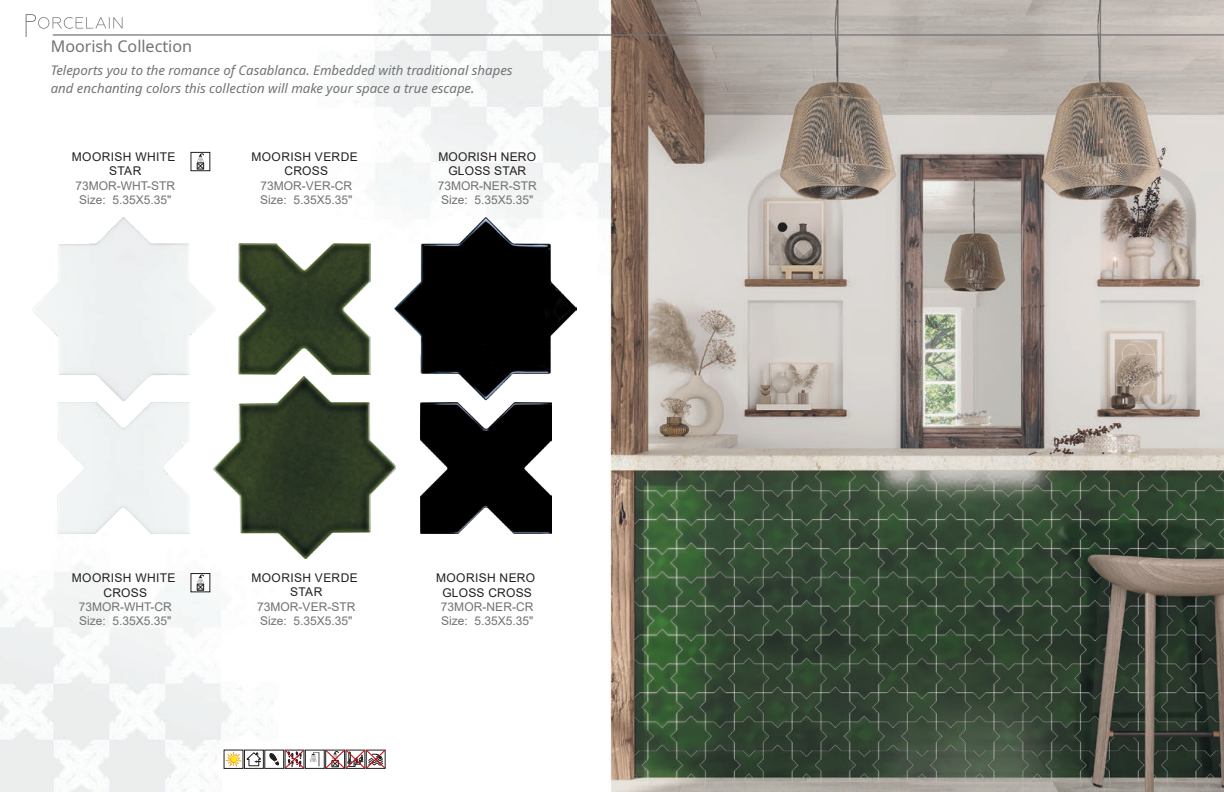
<style>
.page{position:relative;width:1224px;height:792px;background:#fff}
.page>*{position:absolute;margin:0;border:0;box-sizing:border-box;transform-origin:0 0}
.t1{font:16.1px "Noto Sans";color:#717275}
.t2{font:italic 13.2px/17.6px "Noto Sans";color:#717275}
.t3{font:12px/14.4px "Arial";letter-spacing:.02em;color:#717275;text-align:center}
.t4{font:12px/14.4px "Arial";color:#717275;text-align:center}
.s1{color:#231f20}
.s2{font-style:inherit}
</style>
<div class="page">
<img style="left:0;top:0;width:1224px;height:792px">
<img style="left:420px;top:402px;width:131px;height:131px">
<img style="left:394px;top:217px;width:183px;height:183px">
<img style="left:58px;top:402px;width:131px;height:131px">
<img style="left:213px;top:376px;width:183px;height:183px">
<img style="left:239px;top:243px;width:131px;height:131px">
<img style="left:32px;top:217px;width:183px;height:183px">
<svg style="left:26px;top:14px;width:96px;height:23px"></svg>
<hr style="left:53px;top:34px;width:1171px;height:2px;background:#717275">
<div style="left:224px;top:750px;width:19px;height:19px;border:1px solid #231f20"></div>
<div style="left:244px;top:750px;width:20px;height:19px;border:1px solid #231f20"></div>
<svg style="left:226px;top:752px;width:36px;height:15px"></svg>
<div style="left:265px;top:750px;width:19px;height:18px;background:#fff"></div>
<svg style="left:319px;top:752px;width:3px;height:15px"></svg>
<svg style="left:269px;top:749px;width:50px;height:21px"></svg>
<svg style="left:325px;top:749px;width:61px;height:21px"></svg>
<div style="left:191px;top:574px;width:19px;height:18px;background:#fff"></div>
<div style="left:191px;top:573px;width:19px;height:19px;border:1px solid #231f20"></div>
<svg style="left:197px;top:574px;width:8px;height:17px"></svg>
<div style="left:191px;top:152px;width:19px;height:19px;background:#fff"></div>
<div style="left:191px;top:152px;width:19px;height:19px;border:1px solid #231f20"></div>
<svg style="left:197px;top:153px;width:8px;height:16px"></svg>
<h1 class="t1" style="left:51px;top:35px;width:143px">Moorish Collection</h1>
<p class="t2" style="left:51px;top:62px;width:463px">Teleports you to the romance of Casablanca. Embedded with traditional shapes and enchanting colors this collection will make your space a true escape.</p>
<p class="t4" style="left:72px;top:149px;width:105px"><span class="s1">MOORISH WHITE<br>STAR<br></span><span class="s2">73</span>MOR-WHT-STR<br>Size: 5.35X5.35"</p>
<p class="t3" style="left:251px;top:149px;width:108px"><span class="s1">MOORISH VERDE<br>CROSS<br></span><span class="s2">73</span>MOR-VER-CR<br>Size: 5.35X5.35"</p>
<p class="t3" style="left:438px;top:149px;width:101px"><span class="s1">MOORISH NERO<br>GLOSS STAR<br></span><span class="s2">73</span>MOR-NER-STR<br>Size: 5.35X5.35"</p>
<p class="t3" style="left:72px;top:571px;width:105px"><span class="s1">MOORISH WHITE<br>CROSS<br></span><span class="s2">73</span>MOR-WHT-CR<br>Size: 5.35X5.35"</p>
<p class="t3" style="left:251px;top:571px;width:108px"><span class="s1">MOORISH VERDE<br>STAR<br></span><span class="s2">73</span>MOR-VER-STR<br>Size: 5.35X5.35"</p>
<p class="t3" style="left:436px;top:571px;width:101px"><span class="s1">MOORISH NERO<br>GLOSS CROSS<br></span><span class="s2">73</span>MOR-NER-CR<br>Size: 5.35X5.35"</p>
</div>
